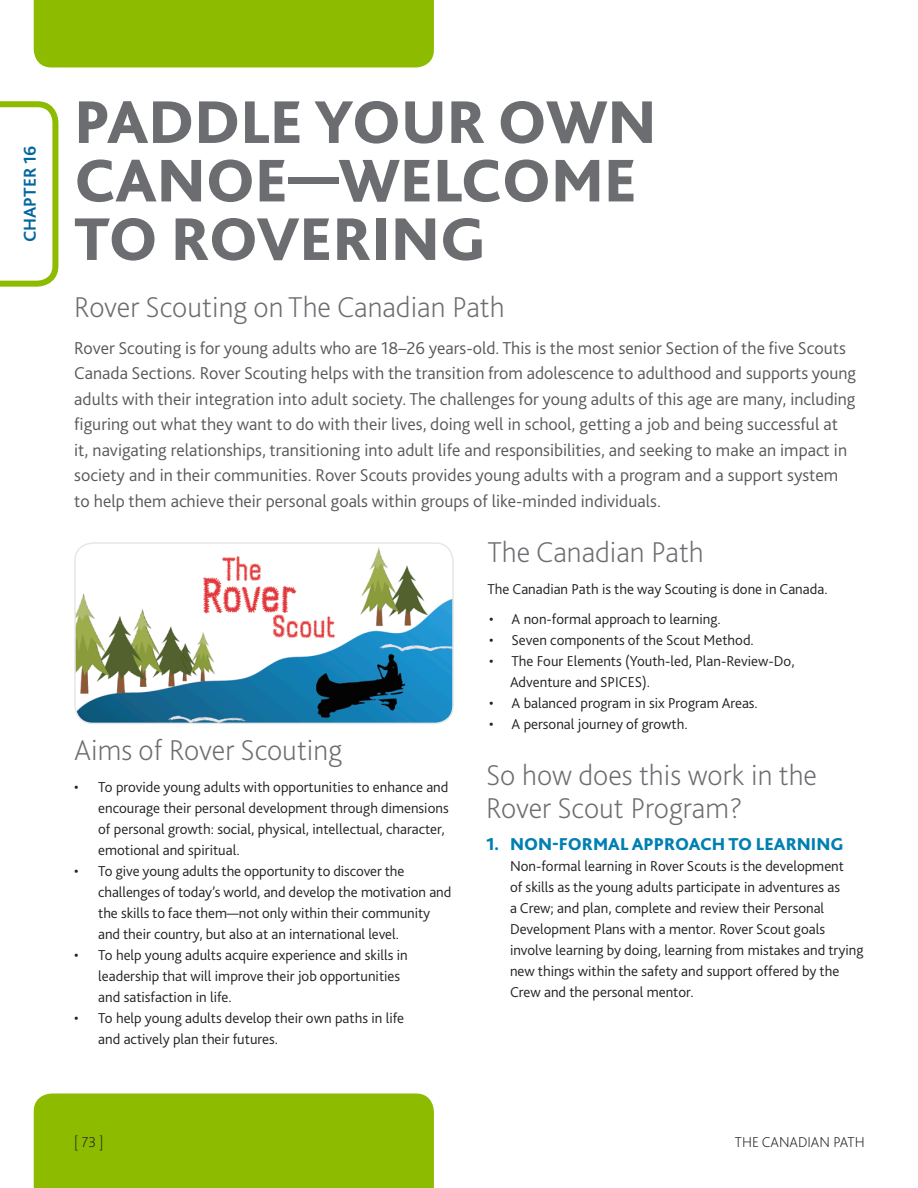
<style>
.page{position:relative;width:918px;height:1188px;background:#fff}
.page>*{position:absolute;margin:0;border:0;box-sizing:border-box;transform-origin:0 0}
.HD_1___Chapter_title{font:800 63px/58.5px "Bliss 2";color:#6c6d70}
.HD_2___Grey_title{font:200 30px/33px "Bliss 2";color:#6c6d70}
.Body_LRG{font:300 18px/25.5px "Bliss 2";color:#57585a}
.t1{font:800 18px "Bliss 2";color:#007fb2}
.t2{font:700 18px "Bliss 2";color:#0066a0}
.Indented_body{font:300 15px/21px "Bliss 2";color:#231f20}
.Body{font:300 15px "Bliss 2";color:#231f20}
.t3{font:200 15px "Bliss 2";color:#231f20}
</style>
<div class="page">
<div style="left:34px;top:1094px;width:400px;height:94px;background:#8dbb00"></div>
<div style="left:34px;top:0;width:400px;height:67px;background:#8dbb00"></div>
<svg style="left:0;top:101px;width:59px;height:186px"></svg>
<img style="left:77px;top:545px;width:374px;height:178px">
<div style="left:74px;top:542px;width:380px;height:182px;border:2px solid #e6e7e9;border-radius:18px"></div>
<p class="t2" style="left:19px;top:242px;width:98px;rotate:-90deg">CHAPTER 16</p>
<p class="HD_1___Chapter_title" style="left:74px;top:91px;width:584px">PADDLE YOUR OWN<br>CANOE—WELCOME<br>TO ROVERING</p>
<p class="HD_2___Grey_title" style="left:74px;top:290px;width:432px">Rover Scouting on The Canadian Path</p>
<p class="Body_LRG" style="left:74px;top:335px;width:783px">Rover Scouting is for young adults who are 18–26 years-old. This is the most senior Section of the five Scouts Canada Sections. Rover Scouting helps with the transition from adolescence to adulthood and supports young adults with their integration into adult society. The challenges for young adults of this age are many, including figuring out what they want to do with their lives, doing well in school, getting a job and being successful at it, navigating relationships, transitioning into adult life and responsibilities, and seeking to make an impact in society and in their communities. Rover Scouts provides young adults with a program and a support system to help them achieve their personal goals within groups of like-minded individuals.</p>
<p class="HD_2___Grey_title" style="left:74px;top:733px;width:269px">Aims of Rover Scouting</p>
<p class="Indented_body" style="left:98px;top:777px;width:352px;text-indent:-24px">• To provide young adults with opportunities to enhance and encourage their personal development through dimensions of personal growth: social, physical, intellectual, character, emotional and spiritual.</p>
<p class="Indented_body" style="left:98px;top:861px;width:355px;text-indent:-24px">• To give young adults the opportunity to discover the challenges of today’s world, and develop the motivation and the skills to face them—not only within their community and their country, but also at an international level.</p>
<p class="Indented_body" style="left:98px;top:945px;width:311px;text-indent:-24px">• To help young adults acquire experience and skills in leadership that will improve their job opportunities and satisfaction in life.</p>
<p class="Indented_body" style="left:98px;top:1008px;width:308px;text-indent:-24px">• To help young adults develop their own paths in life and actively plan their futures.</p>
<p class="HD_2___Grey_title" style="left:488px;top:535px;width:218px">The Canadian Path</p>
<p class="Body" style="left:488px;top:580px;width:342px">The Canadian Path is the way Scouting is done in Canada.</p>
<p class="Indented_body" style="left:489px;top:609px;width:233px">• A non-formal approach to learning.</p>
<p class="Indented_body" style="left:489px;top:630px;width:266px">• Seven components of the Scout Method.</p>
<p class="Indented_body" style="left:510px;top:651px;width:286px;text-indent:-21px">• The Four Elements (Youth-led, Plan-Review-Do,<br>Adventure and SPICES).</p>
<p class="Indented_body" style="left:489px;top:693px;width:270px">• A balanced program in six Program Areas.</p>
<p class="Indented_body" style="left:489px;top:714px;width:200px">• A personal journey of growth.</p>
<p class="HD_2___Grey_title" style="left:486px;top:758px;width:333px">So how does this work in the<br>Rover Scout Program?</p>
<p class="t1" style="left:486px;top:833px;width:359px">1. NON-FORMAL APPROACH TO LEARNING</p>
<p class="Indented_body" style="left:510px;top:855px;width:355px">Non-formal learning in Rover Scouts is the development<br>of skills as the young adults participate in adventures as<br>a Crew; and plan, complete and review their Personal Development Plans with a mentor. Rover Scout goals involve learning by doing, learning from mistakes and trying new things within the safety and support offered by the Crew and the personal mentor.</p>
<p class="t3" style="left:74px;top:1133px;width:31px">[ 73 ]</p>
<p class="t3" style="left:735px;top:1133px;width:131px">THE CANADIAN PATH</p>
</div>
